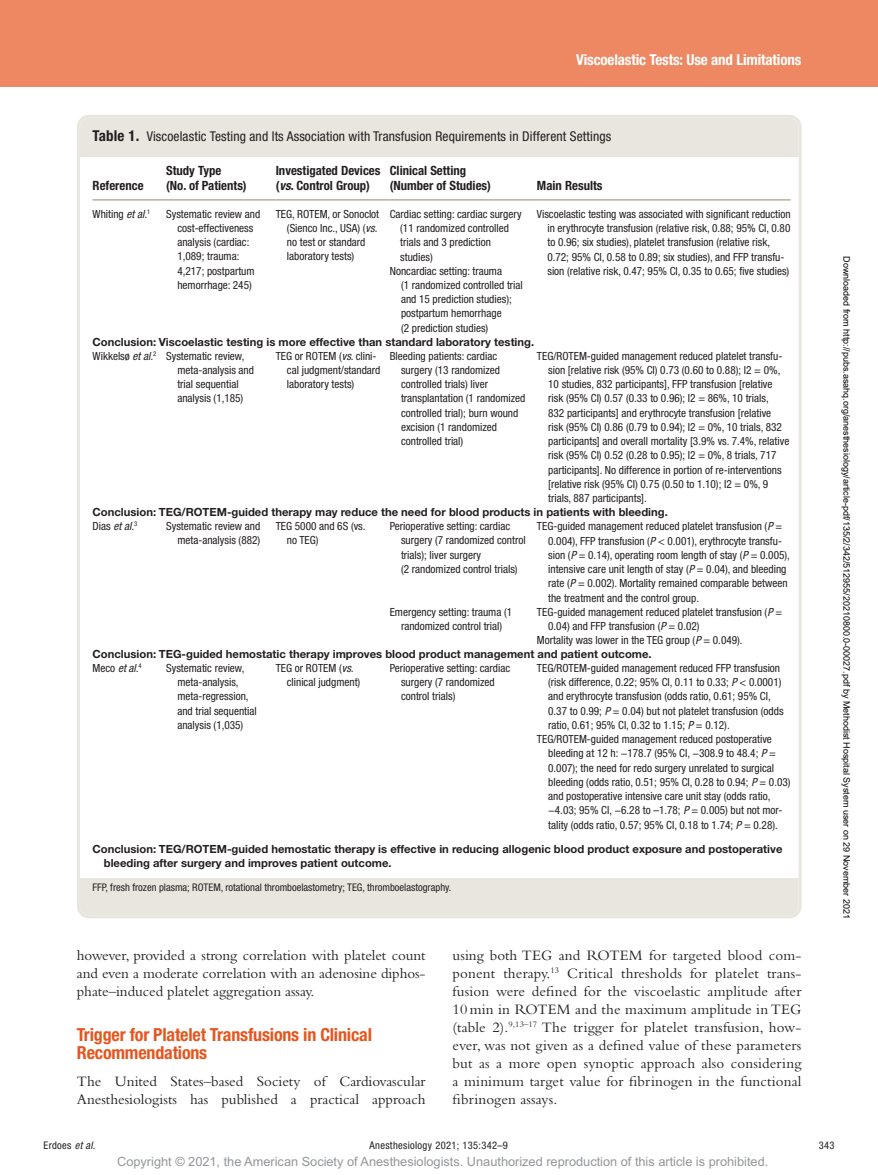
<style>
.page{position:relative;width:878px;height:1175px;background:#fff}
.page>*{position:absolute;margin:0;border:0;box-sizing:border-box;transform-origin:0 0}
.t1{font:700 condensed 18px/18px "Helvetica Neue LT Std";letter-spacing:-.01em;color:#e6551f}
.t2{font:15px/18px "Bembo Std";color:#231f20;text-align:justify}
.t3{font:700 condensed 15px "Helvetica Neue LT Std";letter-spacing:-.01em;color:#fff}
.t4{font:condensed 13.5px "Helvetica Neue LT Std";letter-spacing:.01em;color:#231f20}
.t5{font:700 condensed 12.75px/15px "Helvetica Neue LT Std";color:#231f20}
.t6{font:12.75px "Arial MT Std";color:#939598}
.t7{font:condensed 11.25px/14.2px "Helvetica Neue LT Std";color:#231f20}
.t8{font:700 11.25px/14.1px "Helvetica Neue LT Std";color:#231f20}
.t9{font:italic condensed 11.25px "Helvetica Neue LT Std";color:#231f20}
.t10{font:condensed 10.5px "Helvetica Neue LT Std";color:#231f20}
.t11{font:condensed 10.5px "Helvetica Neue LT Std";letter-spacing:.03em;color:#231f20}
.t12{font:9px "Arial";color:#000}
.s1{font-weight:700;font-size:15px}
.s2{font-style:italic}
.s3{font-weight:400;font-stretch:condensed}
.s4{font-weight:400;font-style:italic;font-stretch:condensed}
.s5{font-style:normal}
</style>
<div class="page">
<div style="left:0;top:0;width:878px;height:86px;background:#ed8862"></div>
<hr style="left:93px;top:199px;width:73px;height:1px;background:#9f967d">
<hr style="left:166px;top:199px;width:110px;height:1px;background:#9f967d">
<hr style="left:276px;top:199px;width:114px;height:1px;background:#9f967d">
<hr style="left:390px;top:199px;width:147px;height:1px;background:#9f967d">
<hr style="left:537px;top:199px;width:253px;height:1px;background:#9f967d">
<div style="left:80px;top:118px;width:718px;height:38px;background:#e9e6df"></div>
<div style="left:80px;top:878px;width:718px;height:37px;background:#e9e6df"></div>
<div style="left:77px;top:115px;width:724px;height:803px;border:3px solid #e9e6df;border-radius:11px"></div>
<h2 class="t3" style="left:576px;top:51px;width:227px">Viscoelastic Tests: Use and Limitations</h2>
<p class="t4" style="left:93px;top:129px;width:520px"><span class="s1">Table 1.</span> Viscoelastic Testing and Its Association with Transfusion Requirements in Different Settings</p>
<p class="t5" style="left:93px;top:178px;width:52px">Reference</p>
<p class="t5" style="left:166px;top:163px;width:82px">Study Type<br>(No. of Patients)</p>
<p class="t5" style="left:276px;top:163px;width:106px">Investigated Devices (<span class="s2">vs</span>. Control Group)</p>
<p class="t5" style="left:390px;top:163px;width:103px">Clinical Setting (Number of Studies)</p>
<p class="t5" style="left:537px;top:178px;width:67px">Main Results</p>
<p class="t7" style="left:93px;top:206px;width:59px">Whiting <span class="s2">et al.</span><sup>1</sup></p>
<p class="t7" style="left:177px;top:206px;width:84px;text-indent:-11px">Systematic review and cost-effectiveness analysis (cardiac:<br>1,089; trauma:<br>4,217; postpartum hemorrhage: 245)</p>
<p class="t7" style="left:287px;top:206px;width:94px;text-indent:-11px">TEG, ROTEM, or Sonoclot (Sienco Inc., USA) (<span class="s2">vs</span>. no test or standard laboratory tests)</p>
<p class="t7" style="left:400px;top:206px;width:123px;text-indent:-10px">Cardiac setting: cardiac surgery (11 randomized controlled trials and 3 prediction studies)</p>
<p class="t7" style="left:547px;top:206px;width:245px;text-indent:-10px">Viscoelastic testing was associated with significant reduction in erythrocyte transfusion (relative risk, 0.88; 95% CI, 0.80 to 0.96; six studies), platelet transfusion (relative risk, 0.72; 95% CI, 0.58 to 0.89; six studies), and FFP transfu-</p>
<p class="t7" style="left:390px;top:263px;width:114px">Noncardiac setting: trauma</p>
<p class="t7" style="left:547px;top:263px;width:243px">sion (relative risk, 0.47; 95% CI, 0.35 to 0.65; five studies)</p>
<p class="t7" style="left:401px;top:278px;width:123px">(1 randomized controlled trial and 15 prediction studies); postpartum hemorrhage<br>(2 prediction studies)</p>
<p class="t8" style="left:93px;top:334px;width:443px">Conclusion: Viscoelastic testing is more effective than standard laboratory testing.</p>
<p class="t7" style="left:93px;top:348px;width:153px">Wikkelsø <span class="s2">et al.</span><sup>2</sup> Systematic review,</p>
<p class="t7" style="left:177px;top:363px;width:78px">meta-analysis and</p>
<p class="t7" style="left:177px;top:377px;width:63px">trial sequential</p>
<p class="t7" style="left:177px;top:391px;width:67px">analysis (1,185)</p>
<p class="t7" style="left:287px;top:348px;width:95px;text-indent:-11px">TEG or ROTEM (<span class="s2">vs</span>. clini&shy;cal judgment/standard laboratory tests)</p>
<p class="t7" style="left:401px;top:348px;width:126px;text-indent:-11px">Bleeding patients: cardiac surgery (13 randomized controlled trials) liver transplantation (1 randomized controlled trial); burn wound excision (1 randomized controlled trial)</p>
<p class="t7" style="left:548px;top:348px;width:243px;text-indent:-11px">TEG/ROTEM-guided management reduced platelet transfu&shy;sion [relative risk (95% CI) 0.73 (0.60 to 0.88); I2 = 0%, 10 studies, 832 participants], FFP transfusion [relative risk (95% CI) 0.57 (0.33 to 0.96); I2 = 86%, 10 trials,<br>832 participants] and erythrocyte transfusion [relative<br>risk (95% CI) 0.86 (0.79 to 0.94); I2 = 0%, 10 trials, 832 participants] and overall mortality [3.9% vs. 7.4%, relative risk (95% CI) 0.52 (0.28 to 0.95); I2 = 0%, 8 trials, 717 participants]. No difference in portion of re-interventions [relative risk (95% CI) 0.75 (0.50 to 1.10); I2 = 0%, 9 trials, 887 participants].</p>
<p class="t8" style="left:93px;top:505px;width:576px">Conclusion: TEG/ROTEM-guided therapy may reduce the need for blood products in patients with bleeding.<br><span class="s3">Dias</span> <span class="s4">et al.</span><sup>3</sup></p>
<p class="t7" style="left:166px;top:519px;width:96px;text-align:right">Systematic review and meta-analysis (882)</p>
<p class="t7" style="left:287px;top:519px;width:80px;text-indent:-11px">TEG 5000 and 6S (vs. no TEG)</p>
<p class="t7" style="left:401px;top:519px;width:126px;text-indent:-11px">Perioperative setting: cardiac surgery (7 randomized control trials); liver surgery<br>(2 randomized control trials)</p>
<p class="t7" style="left:548px;top:519px;width:243px;text-indent:-11px">TEG-guided management reduced platelet transfusion (<span class="s2">P</span> = 0.004), FFP transfusion (<span class="s2">P</span> &lt; 0.001), erythrocyte transfu&shy;sion (<span class="s2">P</span> = 0.14), operating room length of stay (<span class="s2">P</span> = 0.005), intensive care unit length of stay (<span class="s2">P</span> = 0.04), and bleeding rate (<span class="s2">P</span> = 0.002). Mortality remained comparable between the treatment and the control group.</p>
<p class="t7" style="left:390px;top:604px;width:124px;text-align:center">Emergency setting: trauma (1 randomized control trial)</p>
<p class="t7" style="left:537px;top:604px;width:247px">TEG-guided management reduced platelet transfusion (<span class="s2">P</span> =</p>
<p class="t7" style="left:548px;top:618px;width:153px">0.04) and FFP transfusion (<span class="s2">P</span> = 0.02)</p>
<p class="t7" style="left:537px;top:632px;width:207px">Mortality was lower in the TEG group (<span class="s2">P</span> = 0.049).</p>
<p class="t8" style="left:93px;top:646px;width:560px">Conclusion: TEG-guided hemostatic therapy improves blood product management and patient outcome.</p>
<p class="t9" style="left:93px;top:661px;width:51px"><span class="s5">Meco</span> et al.<sup>4</sup></p>
<p class="t7" style="left:177px;top:660px;width:81px;text-indent:-11px">Systematic review, meta-analysis, meta-regression, and trial sequential analysis (1,035)</p>
<p class="t7" style="left:287px;top:660px;width:75px;text-indent:-11px">TEG or ROTEM (<span class="s2">vs. </span>clinical judgment)</p>
<p class="t7" style="left:401px;top:660px;width:111px;text-indent:-11px">Perioperative setting: cardiac surgery (7 randomized control trials)</p>
<p class="t7" style="left:537px;top:660px;width:245px">TEG/ROTEM-guided management reduced FFP transfusion</p>
<p class="t7" style="left:548px;top:675px;width:235px">(risk difference, 0.22; 95% CI, 0.11 to 0.33; <span class="s2">P</span> &lt; 0.0001)</p>
<p class="t7" style="left:548px;top:689px;width:224px">and erythrocyte transfusion (odds ratio, 0.61; 95% CI,</p>
<p class="t7" style="left:548px;top:703px;width:237px">0.37 to 0.99; <span class="s2">P</span> = 0.04) but not platelet transfusion (odds</p>
<p class="t7" style="left:548px;top:717px;width:183px">ratio, 0.61; 95% CI, 0.32 to 1.15; <span class="s2">P</span> = 0.12).</p>
<p class="t7" style="left:537px;top:732px;width:236px">TEG/ROTEM-guided management reduced postoperative</p>
<p class="t7" style="left:548px;top:746px;width:229px">bleeding at 12 h: −178.7 (95% CI, −308.9 to 48.4; <span class="s2">P</span> =</p>
<p class="t7" style="left:548px;top:760px;width:227px">0.007); the need for redo surgery unrelated to surgical</p>
<p class="t7" style="left:548px;top:774px;width:244px">bleeding (odds ratio, 0.51; 95% CI, 0.28 to 0.94; <span class="s2">P</span> = 0.03)</p>
<p class="t7" style="left:548px;top:789px;width:224px">and postoperative intensive care unit stay (odds ratio,</p>
<p class="t7" style="left:548px;top:803px;width:236px">−4.03; 95% CI, −6.28 to –1.78; <span class="s2">P</span> = 0.005) but not mor-</p>
<p class="t7" style="left:548px;top:817px;width:231px">tality (odds ratio, 0.57; 95% CI, 0.18 to 1.74; <span class="s2">P</span> = 0.28).</p>
<p class="t8" style="left:104px;top:841px;width:680px;text-indent:-11px">Conclusion: TEG/ROTEM-guided hemostatic therapy is effective in reducing allogenic blood product exposure and postoperative bleeding after surgery and improves patient outcome.</p>
<p class="t10" style="left:93px;top:880px;width:360px">FFP, fresh frozen plasma; ROTEM, rotational thromboelastometry; TEG, thromboelastography.</p>
<h2 class="t2" style="left:77px;top:946px;width:350px">however, provided a strong correlation with platelet count and even a moderate correlation with an adenosine diphos&shy;phate–induced platelet aggregation assay.</h2>
<h1 class="t1" style="left:77px;top:1025px;width:297px">Trigger for Platelet Transfusions in Clinical<br>Recommendations</h1>
<h2 class="t2" style="left:77px;top:1072px;width:350px">The United States–based Society of Cardiovascular<br>Anesthesiologists has published a practical approach</h2>
<p class="t2" style="left:452px;top:946px;width:350px">using both TEG and ROTEM for targeted blood com&shy;ponent therapy.<sup>13</sup> Critical thresholds for platelet trans&shy;fusion were defined for the viscoelastic amplitude after 10min in ROTEM and the maximum amplitude in TEG (table 2).<sup>9,13–17</sup> The trigger for platelet transfusion, how&shy;ever, was not given as a defined value of these parameters but as a more open synoptic approach also considering a minimum target value for fibrinogen in the functional fibrinogen assays.</p>
<p class="t12" style="left:850px;top:256px;width:664px;rotate:90deg">Downloaded from http://pubs.asahq.org/anesthesiology/article-pdf/135/2/342/512955/20210800.0-00027.pdf by Methodist Hospital System user on 29 November 2021</p>
<p class="t10" style="left:44px;top:1139px;width:53px">Erdoes <span class="s2">et al.</span></p>
<p class="t11" style="left:369px;top:1139px;width:140px">Anesthesiology 2021; 135:342–9</p>
<p class="t10" style="left:818px;top:1139px;width:17px">343</p>
<p class="t6" style="left:117px;top:1154px;width:652px">Copyright © 2021, the American Society of Anesthesiologists. Unauthorized reproduction of this article is prohibited.</p>
</div>
